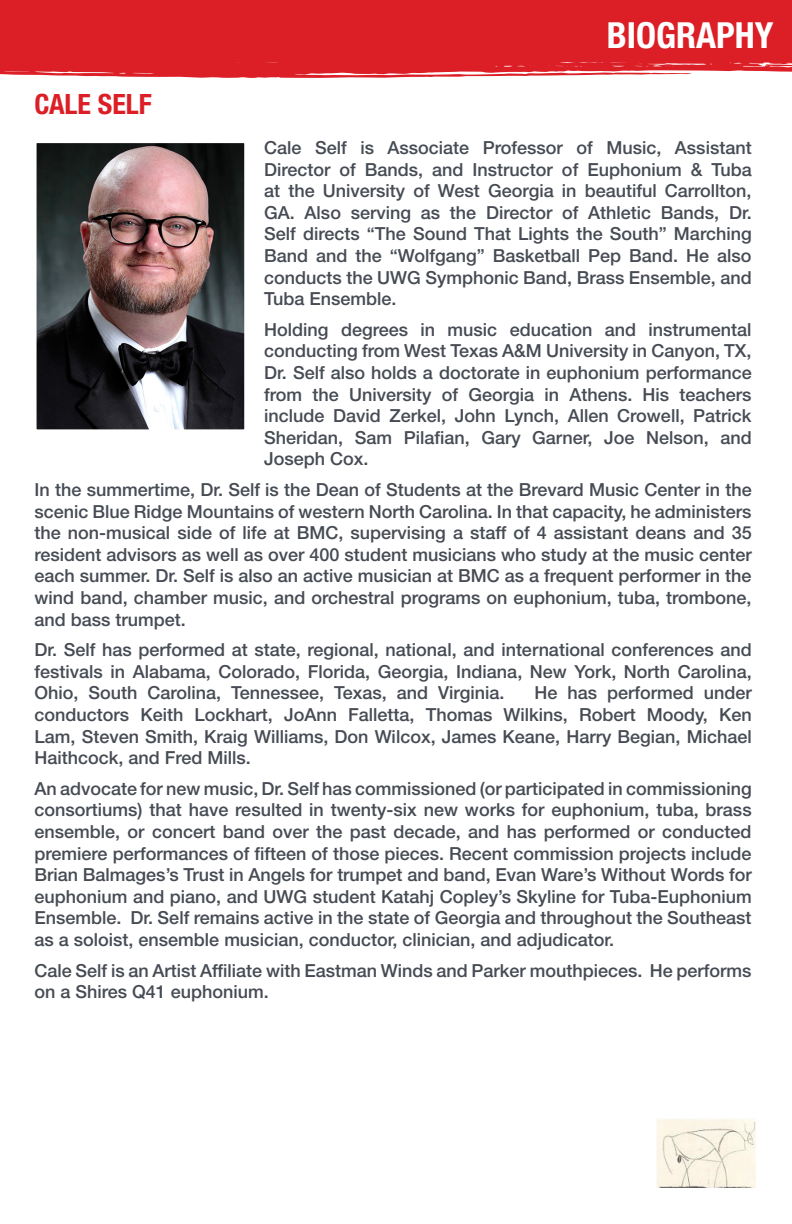
<style>
.page{position:relative;width:792px;height:1224px;background:#fff}
.page>*{position:absolute;margin:0;border:0;box-sizing:border-box;transform-origin:0 0}
.t1{font:700 condensed 36px "Helvetica Neue LT Std";color:#fff}
.t2{font:700 condensed 28px "Helvetica Neue LT Std";color:#dc1f26}
.t3{font:500 18px/21.6px "Helvetica Neue LT Std";color:#464b54;text-align:justify}
</style>
<div class="page">
<svg style="left:0;top:62px;width:792px;height:16px;fill:#dc1f26"></svg>
<div style="left:0;top:0;width:792px;height:62px;background:#dc1f26"></div>
<img style="left:38px;top:144px;width:205px;height:284px">
<div style="left:35px;top:141px;width:211px;height:290px;border:2px solid #fff"></div>
<img style="left:657px;top:1119px;width:99px;height:69px">
<p class="t2" style="left:35px;top:87px;width:119px">CALE SELF</p>
<p class="t1" style="left:607px;top:14px;width:168px">BIOGRAPHY</p>
<p class="t3" style="left:264px;top:137px;width:489px">Cale Self is Associate Professor of Music, Assistant Director of Bands, and Instructor of Euphonium &amp; Tuba at the University of West Georgia in beautiful Carrollton, GA. Also serving as the Director of Athletic Bands, Dr.<br>Self directs “The Sound That Lights the South” Marching Band and the “Wolfgang” Basketball Pep Band. He also conducts the UWG Symphonic Band, Brass Ensemble, and Tuba Ensemble.</p>
<p class="t3" style="left:264px;top:318px;width:489px">Holding degrees in music education and instrumental conducting from West Texas A&amp;M University in Canyon, TX, Dr. Self also holds a doctorate in euphonium performance from the University of Georgia in Athens. His teachers include David Zerkel, John Lynch, Allen Crowell, Patrick Sheridan, Sam Pilafian, Gary Garner, Joe Nelson, and Joseph Cox.</p>
<p class="t3" style="left:35px;top:479px;width:719px">In the summertime, Dr. Self is the Dean of Students at the Brevard Music Center in the scenic Blue Ridge Mountains of western North Carolina. In that capacity, he administers the non-musical side of life at BMC, supervising a staff of 4 assistant deans and 35 resident advisors as well as over 400 student musicians who study at the music center each summer. Dr. Self is also an active musician at BMC as a frequent performer in the wind band, chamber music, and orchestral programs on euphonium, tuba, trombone, and bass trumpet.</p>
<p class="t3" style="left:35px;top:639px;width:719px">Dr. Self has performed at state, regional, national, and international conferences and festivals in Alabama, Colorado, Florida, Georgia, Indiana, New York, North Carolina, Ohio, South Carolina, Tennessee, Texas, and Virginia.</p>
<p class="t3" style="left:35px;top:682px;width:719px;text-indent:500px">He has performed under conductors Keith Lockhart, JoAnn Falletta, Thomas Wilkins, Robert Moody, Ken Lam, Steven Smith, Kraig Williams, Don Wilcox, James Keane, Harry Begian, Michael Haithcock, and Fred Mills.</p>
<p class="t3" style="left:35px;top:777px;width:719px">An advocate for new music, Dr. Self has commissioned (or participated in commissioning consortiums) that have resulted in twenty-six new works for euphonium, tuba, brass ensemble, or concert band over the past decade, and has performed or conducted premiere performances of fifteen of those pieces. Recent commission projects include Brian Balmages’s Trust in Angels for trumpet and band, Evan Ware’s Without Words for euphonium and piano, and UWG student Katahj Copley’s Skyline for Tuba-Euphonium Ensemble. Dr. Self remains active in the state of Georgia and throughout the Southeast as a soloist, ensemble musician, conductor, clinician, and adjudicator.</p>
<p class="t3" style="left:35px;top:959px;width:719px">Cale Self is an Artist Affiliate with Eastman Winds and Parker mouthpieces. He performs on a Shires Q41 euphonium.</p>
</div>
